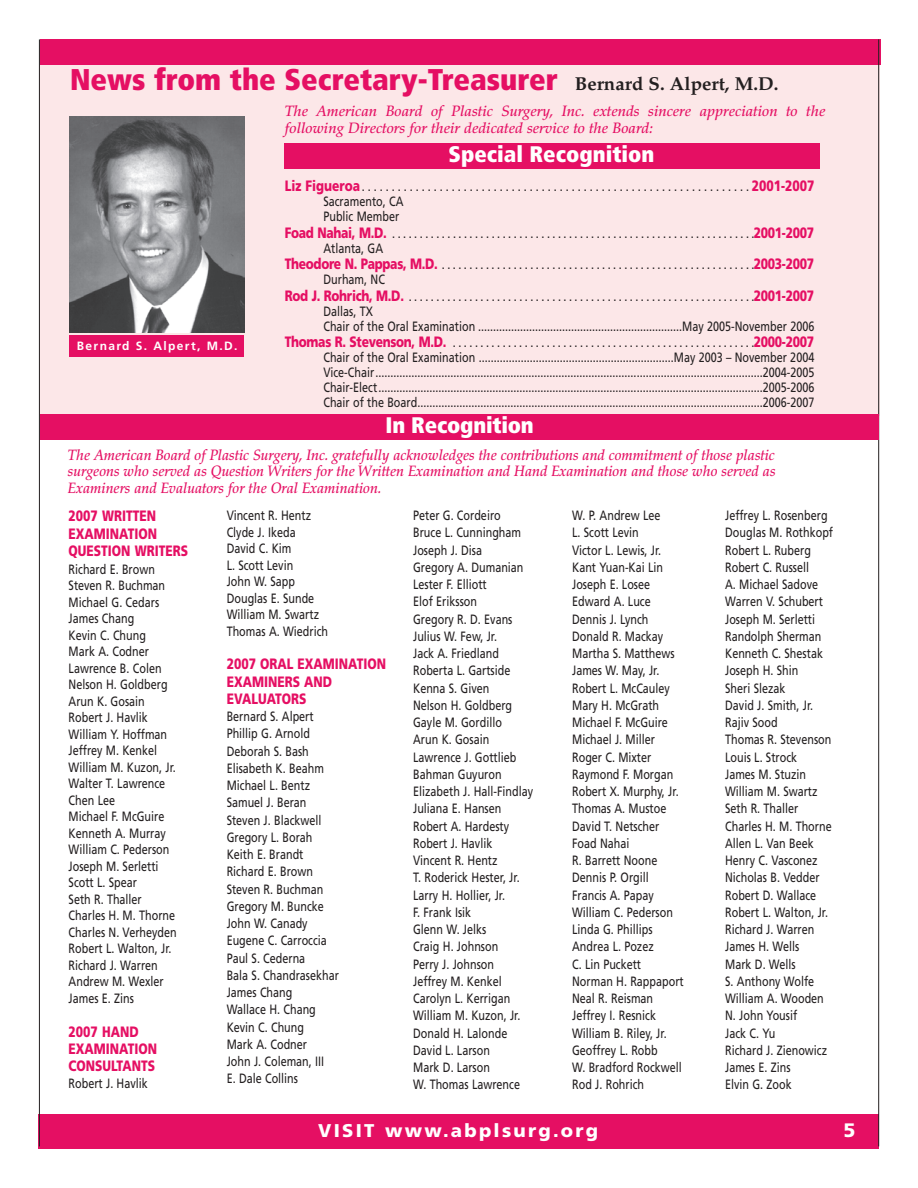
<style>
.page{position:relative;width:918px;height:1188px;background:#fff}
.page>*{position:absolute;margin:0;border:0;box-sizing:border-box;transform-origin:0 0}
.t1{font:900 condensed 30px "Frutiger";color:#e50f63}
.t2{font:900 condensed 22.5px "Frutiger";color:#fff}
.t3{font:900 19.5px "Frutiger";color:#fff}
.t4{font:900 18.45px "Frutiger";letter-spacing:.12em;color:#fff}
.t5{font:italic 500 15px/16.5px "Palatino";color:#e50f63;text-align:justify;scale:.95 1}
.t6{font:italic 500 15px/16.5px "Palatino";color:#e50f63}
.t7{font:900 15px/17.2px "Frutiger";color:#e50f63;scale:.8 1}
.t8{font:13.5px/17.2px "Frutiger";color:#231f20;scale:.8 1}
.t9{font:700 12px "Frutiger";letter-spacing:.11em;color:#fff}
.s1{font-family:"Palatino";font-weight:700;font-stretch:normal;font-size:18.75px;color:#231f20}
.s2{font-weight:900;font-size:15px;color:#e50f63}
</style>
<div class="page">
<div style="left:39px;top:46px;width:840px;height:370px;background:#fce7e8"></div>
<div style="left:39px;top:1114px;width:840px;height:34px;background:#e50f63"></div>
<div style="left:40px;top:39px;width:840px;height:26px;background:#e50f63"></div>
<hr style="left:39px;top:39px;width:1px;height:1107px;background:#231f20">
<hr style="left:878px;top:39px;width:1px;height:1107px;background:#231f20">
<img style="left:69px;top:116px;width:175px;height:216px">
<div style="left:69px;top:335px;width:175px;height:22px;background:#e50f63"></div>
<div style="left:284px;top:144px;width:535px;height:25px;background:#e50f63"></div>
<div style="left:40px;top:414px;width:839px;height:25px;background:#e50f63"></div>
<h1 class="t1" style="left:70px;top:68px;width:710px">News from the Secretary-Treasurer <span class="s1">Bernard S. Alpert, M.D.</span></h1>
<p class="t6" style="left:285px;top:105px;width:542px">The American Board of Plastic Surgery, Inc. extends sincere appreciation to the following Directors for their dedicated service to the Board:</p>
<p class="t9" style="left:77px;top:341px;width:162px">Bernard S. Alpert, M.D.</p>
<h2 class="t2" style="left:449px;top:145px;width:207px">Special Recognition</h2>
<p class="t8" style="left:323px;top:180px;width:615px;line-height:15px;text-indent:-39px"><span class="s2">Liz Figueroa</span> . . . . . . . . . . . . . . . . . . . . . . . . . . . . . . . . . . . . . . . . . . . . . . . . . . . . . . . . . . . . . . . . . <span class="s2">2001-2007<br></span>Sacramento, CA<br>Public Member</p>
<p class="t8" style="left:323px;top:227px;width:615px;line-height:15px;text-indent:-39px"><span class="s2">Foad Nahai, M.D.</span> . . . . . . . . . . . . . . . . . . . . . . . . . . . . . . . . . . . . . . . . . . . . . . . . . . . . . . . . . . . . . . . . . .<span class="s2">2001-2007<br></span>Atlanta, GA</p>
<p class="t8" style="left:323px;top:258px;width:615px;line-height:15px;text-indent:-39px"><span class="s2">Theodore N. Pappas, M.D.</span> . . . . . . . . . . . . . . . . . . . . . . . . . . . . . . . . . . . . . . . . . . . . . . . . . . . . . . . . .<span class="s2">2003-2007<br></span>Durham, NC</p>
<p class="t8" style="left:323px;top:290px;width:615px;line-height:15px;text-indent:-39px"><span class="s2">Rod J. Rohrich, M.D.</span> . . . . . . . . . . . . . . . . . . . . . . . . . . . . . . . . . . . . . . . . . . . . . . . . . . . . . . . . . . . . . . .<span class="s2">2001-2007<br></span>Dallas, TX<br>Chair of the Oral Examination ....................................................................May 2005-November 2006</p>
<p class="t8" style="left:323px;top:336px;width:615px;line-height:15px;text-align:justify;text-indent:-39px"><span class="s2">Thomas R. Stevenson, M.D.</span> . . . . . . . . . . . . . . . . . . . . . . . . . . . . . . . . . . . . . . . . . . . . . . . . . . . . . . .<span class="s2">2000-2007<br></span>Chair of the Oral Examination .................................................................May 2003 – November 2004<br>Vice-Chair.................................................................................................................................2004-2005<br>Chair-Elect................................................................................................................................2005-2006<br>Chair of the Board...................................................................................................................2006-2007</p>
<h2 class="t2" style="left:386px;top:416px;width:150px">In Recognition</h2>
<p class="t5" style="left:68px;top:448px;width:746px">The American Board of Plastic Surgery, Inc. gratefully acknowledges the contributions and commitment of those plastic surgeons who served as Question Writers for the Written Examination and Hand Examination and those who served as Examiners and Evaluators for the Oral Examination.</p>
<p class="t7" style="left:69px;top:509px;width:151px">2007 WRITTEN<br>EXAMINATION<br>QUESTION WRITERS</p>
<p class="t8" style="left:69px;top:562px;width:137px;line-height:16.5px">Richard E. Brown<br>Steven R. Buchman<br>Michael G. Cedars<br>James Chang<br>Kevin C. Chung<br>Mark A. Codner<br>Lawrence B. Colen<br>Nelson H. Goldberg<br>Arun K. Gosain<br>Robert J. Havlik<br>William Y. Hoffman<br>Jeffrey M. Kenkel<br>William M. Kuzon, Jr.<br>Walter T. Lawrence<br>Chen Lee<br>Michael F. McGuire<br>Kenneth A. Murray<br>William C. Pederson<br>Joseph M. Serletti<br>Scott L. Spear<br>Seth R. Thaller<br>Charles H. M. Thorne<br>Charles N. Verheyden<br>Robert L. Walton, Jr.<br>Richard J. Warren<br>Andrew M. Wexler<br>James E. Zins</p>
<p class="t7" style="left:69px;top:1024px;width:112px">2007 HAND<br>EXAMINATION<br>CONSULTANTS</p>
<p class="t8" style="left:69px;top:1075px;width:101px">Robert J. Havlik</p>
<p class="t8" style="left:227px;top:508px;width:128px;line-height:16.5px">Vincent R. Hentz<br>Clyde J. Ikeda<br>David C. Kim<br>L. Scott Levin<br>John W. Sapp<br>Douglas E. Sunde<br>William M. Swartz<br>Thomas A. Wiedrich</p>
<p class="t7" style="left:227px;top:657px;width:201px">2007 ORAL EXAMINATION<br>EXAMINERS AND<br>EVALUATORS</p>
<p class="t8" style="left:227px;top:709px;width:142px">Bernard S. Alpert<br>Phillip G. Arnold<br>Deborah S. Bash<br>Elisabeth K. Beahm<br>Michael L. Bentz<br>Samuel J. Beran<br>Steven J. Blackwell<br>Gregory L. Borah<br>Keith E. Brandt<br>Richard E. Brown<br>Steven R. Buchman<br>Gregory M. Buncke<br>John W. Canady<br>Eugene C. Carroccia<br>Paul S. Cederna<br>Bala S. Chandrasekhar<br>James Chang<br>Wallace H. Chang<br>Kevin C. Chung<br>Mark A. Codner<br>John J. Coleman, III<br>E. Dale Collins</p>
<p class="t8" style="left:413px;top:508px;width:152px">Peter G. Cordeiro<br>Bruce L. Cunningham<br>Joseph J. Disa<br>Gregory A. Dumanian<br>Lester F. Elliott<br>Elof Eriksson<br>Gregory R. D. Evans<br>Julius W. Few, Jr.<br>Jack A. Friedland<br>Roberta L. Gartside<br>Kenna S. Given<br>Nelson H. Goldberg<br>Gayle M. Gordillo<br>Arun K. Gosain<br>Lawrence J. Gottlieb<br>Bahman Guyuron<br>Elizabeth J. Hall-Findlay<br>Juliana E. Hansen<br>Robert A. Hardesty<br>Robert J. Havlik<br>Vincent R. Hentz<br>T. Roderick Hester, Jr.<br>Larry H. Hollier, Jr.<br>F. Frank Isik<br>Glenn W. Jelks<br>Craig H. Johnson<br>Perry J. Johnson<br>Jeffrey M. Kenkel<br>Carolyn L. Kerrigan<br>William M. Kuzon, Jr.<br>Donald H. Lalonde<br>David L. Larson<br>Mark D. Larson<br>W. Thomas Lawrence</p>
<p class="t8" style="left:572px;top:508px;width:141px">W. P. Andrew Lee<br>L. Scott Levin<br>Victor L. Lewis, Jr.<br>Kant Yuan-Kai Lin<br>Joseph E. Losee<br>Edward A. Luce<br>Dennis J. Lynch<br>Donald R. Mackay<br>Martha S. Matthews<br>James W. May, Jr.<br>Robert L. McCauley<br>Mary H. McGrath<br>Michael F. McGuire<br>Michael J. Miller<br>Roger C. Mixter<br>Raymond F. Morgan<br>Robert X. Murphy, Jr.<br>Thomas A. Mustoe<br>David T. Netscher<br>Foad Nahai<br>R. Barrett Noone<br>Dennis P. Orgill<br>Francis A. Papay<br>William C. Pederson<br>Linda G. Phillips<br>Andrea L. Pozez<br>C. Lin Puckett<br>Norman H. Rappaport<br>Neal R. Reisman<br>Jeffrey I. Resnick<br>William B. Riley, Jr.<br>Geoffrey L. Robb<br>W. Bradford Rockwell<br>Rod J. Rohrich</p>
<p class="t8" style="left:725px;top:508px;width:137px">Jeffrey L. Rosenberg<br>Douglas M. Rothkopf<br>Robert L. Ruberg<br>Robert C. Russell<br>A. Michael Sadove<br>Warren V. Schubert<br>Joseph M. Serletti<br>Randolph Sherman<br>Kenneth C. Shestak<br>Joseph H. Shin<br>Sheri Slezak<br>David J. Smith, Jr.<br>Rajiv Sood<br>Thomas R. Stevenson<br>Louis L. Strock<br>James M. Stuzin<br>William M. Swartz<br>Seth R. Thaller<br>Charles H. M. Thorne<br>Allen L. Van Beek<br>Henry C. Vasconez<br>Nicholas B. Vedder<br>Robert D. Wallace<br>Robert L. Walton, Jr.<br>Richard J. Warren<br>James H. Wells<br>Mark D. Wells<br>S. Anthony Wolfe<br>William A. Wooden<br>N. John Yousif<br>Jack C. Yu<br>Richard J. Zienowicz<br>James E. Zins<br>Elvin G. Zook</p>
<h3 class="t4" style="left:318px;top:1123px;width:282px">VISIT www.abplsurg.org</h3>
<h3 class="t3" style="left:844px;top:1122px;width:13px">5</h3>
</div>
